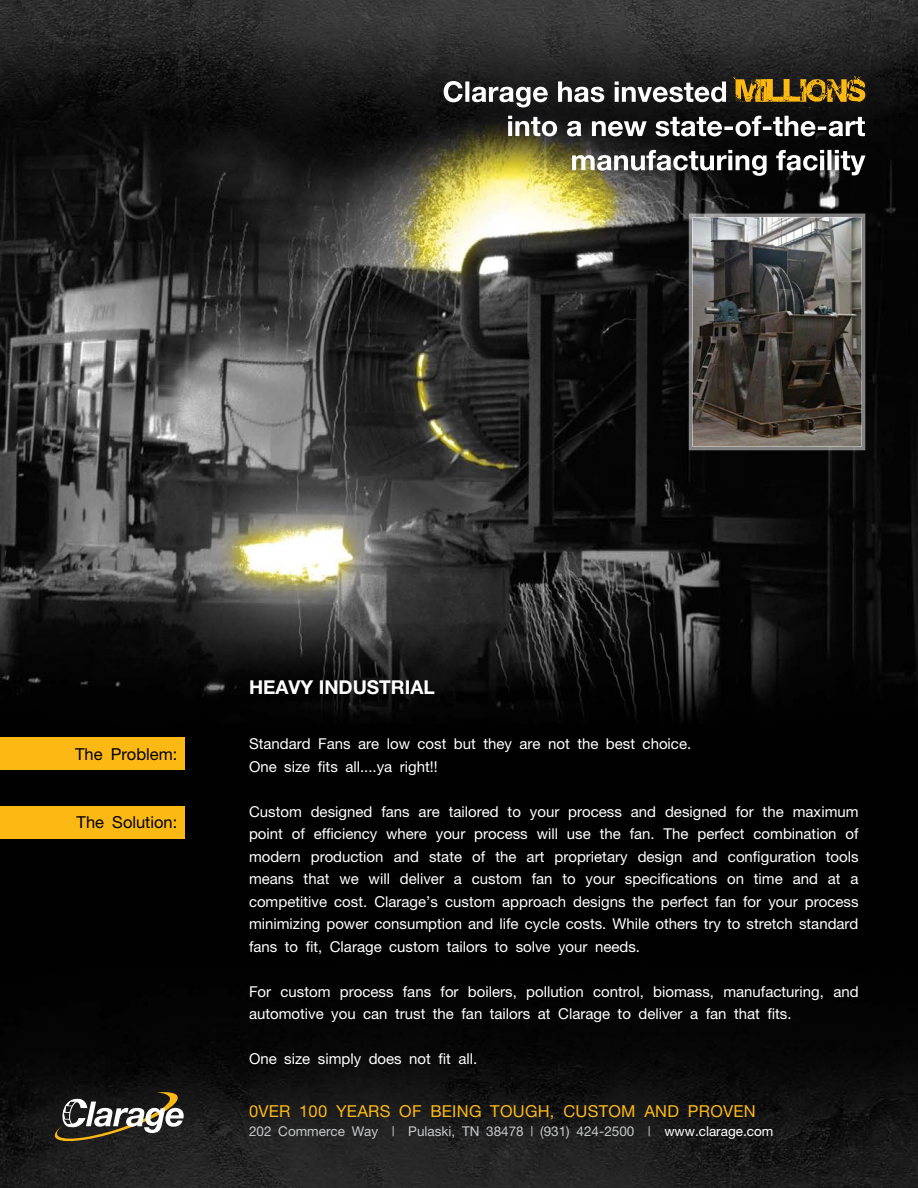
<style>
.page{position:relative;width:918px;height:1188px;background:#fff}
.page>*{position:absolute;margin:0;border:0;box-sizing:border-box;transform-origin:0 0}
.t1{font:700 19.05px "Helvetica Neue";color:#fff}
.t2{font:16.5px "Helvetica Neue";letter-spacing:.015em;color:#fdb913}
.t3{font:16.5px "Helvetica Neue";color:#000}
.t4{font:16.5px "Helvetica Neue";letter-spacing:.125em;color:#fdb913}
.t5{font:15px/22.5px "Helvetica Neue";color:#fff}
.t6{font:13.5px "Helvetica Neue";color:#c7c8ca}
.s1{color:#fff}
</style>
<div class="page">
<img style="left:0;top:0;width:918px;height:1188px">
<div style="left:0;top:738px;width:184px;height:32px;background:#fdb913"></div>
<div style="left:0;top:806px;width:184px;height:33px;background:#fdb913"></div>
<svg style="left:54px;top:1092px;width:130px;height:50px"></svg>
<svg style="left:687px;top:212px;width:180px;height:240px;background:#54514d"></svg>
<svg style="left:572px;top:150px;width:293px;height:26px"></svg>
<svg style="left:508px;top:116px;width:357px;height:20px"></svg>
<svg style="left:733px;top:76px;width:133px;height:32px;background:#715615"></svg>
<svg style="left:444px;top:81px;width:282px;height:26px"></svg>
<p class="t3" style="left:75px;top:744px;width:104px">The Problem:</p>
<p class="t3" style="left:77px;top:813px;width:102px">The Solution:</p>
<p class="t1" style="left:249px;top:676px;width:187px">HEAVY INDUSTRIAL</p>
<p class="t5" style="left:249px;top:733px;width:444px">Standard Fans are low cost but they are not the best choice.<br>One size fits all....ya right!!</p>
<p class="t5" style="left:249px;top:800px;width:611px;text-align:justify">Custom designed fans are tailored to your process and designed for the maximum point of efficiency where your process will use the fan. The perfect combination of modern production and state of the art proprietary design and configuration tools means that we will deliver a custom fan to your specifications on time and at a competitive cost. Clarage’s custom approach designs the perfect fan for your process minimizing power consumption and life cycle costs. While others try to stretch standard fans to fit, Clarage custom tailors to solve your needs.</p>
<p class="t5" style="left:249px;top:980px;width:611px">For custom process fans for boilers, pollution control, biomass, manufacturing, and automotive you can trust the fan tailors at Clarage to deliver a fan that fits.</p>
<p class="t5" style="left:249px;top:1048px;width:230px">One size simply does not fit all.</p>
<p class="t2" style="left:249px;top:1101px;width:351px">0ver 100 years of being Tough, Custo</p>
<p class="t4" style="left:621px;top:1101px;width:136px">m and Proven</p>
<p class="t6" style="left:249px;top:1123px;width:526px">202 Commerce Way | Pulaski, TN 38478 | (931) 424-2500 | <span class="s1">www.clarage.com</span></p>
</div>
